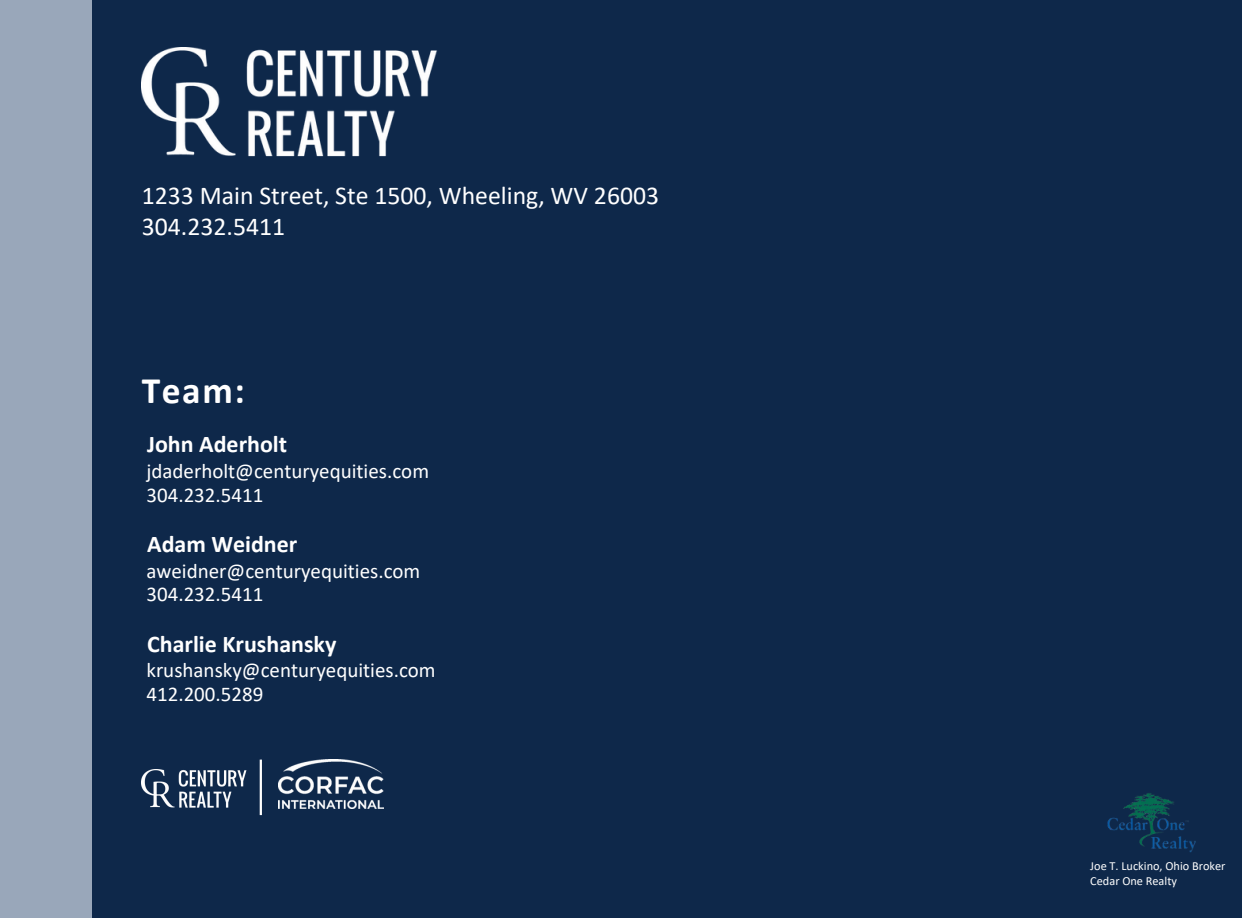
<style>
.page{position:relative;width:1242px;height:918px;background:#0e284a}
.page>*{position:absolute;margin:0;border:0;box-sizing:border-box;transform-origin:0 0}
.t1{font:700 37.5px "Calibri";color:#fff}
.t2{font:25.8px/31.5px "Calibri";color:#fff}
.t3{font:700 24px "Calibri";color:#fff}
.t4{font:21px/23.7px "Calibri";color:#fff}
.t5{font:12.3px "Calibri";color:#fff}
</style>
<div class="page">
<div style="left:0;top:0;width:92px;height:918px;background:#99a7ba"></div>
<img style="left:278px;top:759px;width:105px;height:50px">
<img style="left:142px;top:769px;width:105px;height:39px">
<hr style="left:260px;top:760px;width:2px;height:55px;background:#fff">
<img style="left:142px;top:48px;width:295px;height:109px">
<img style="left:1107px;top:793px;width:89px;height:60px">
<p class="t2" style="left:142px;top:181px;width:519px">1233 Main Street, Ste 1500, Wheeling, WV 26003<br>304.232.5411</p>
<h2 class="t1" style="left:142px;top:375px;width:105px">Team:</h2>
<h1 class="t3" style="left:147px;top:434px;width:142px">John Aderholt</h1>
<h1 class="t4" style="left:146px;top:461px;width:284px">jdaderholt@centuryequities.com<br>304.232.5411</h1>
<h3 class="t3" style="left:147px;top:534px;width:152px">Adam Weidner</h3>
<h3 class="t4" style="left:146px;top:561px;width:275px">aweidner@centuryequities.com<br>304.232.5411</h3>
<p class="t3" style="left:147px;top:634px;width:191px">Charlie Krushansky</p>
<p class="t4" style="left:146px;top:660px;width:291px">krushansky@centuryequities.com<br>412.200.5289</p>
<p class="t5" style="left:1090px;top:861px;width:137px">Joe T. Luckino, Ohio Broker</p>
<p class="t5" style="left:1090px;top:876px;width:88px">Cedar One Realty</p>
</div>
